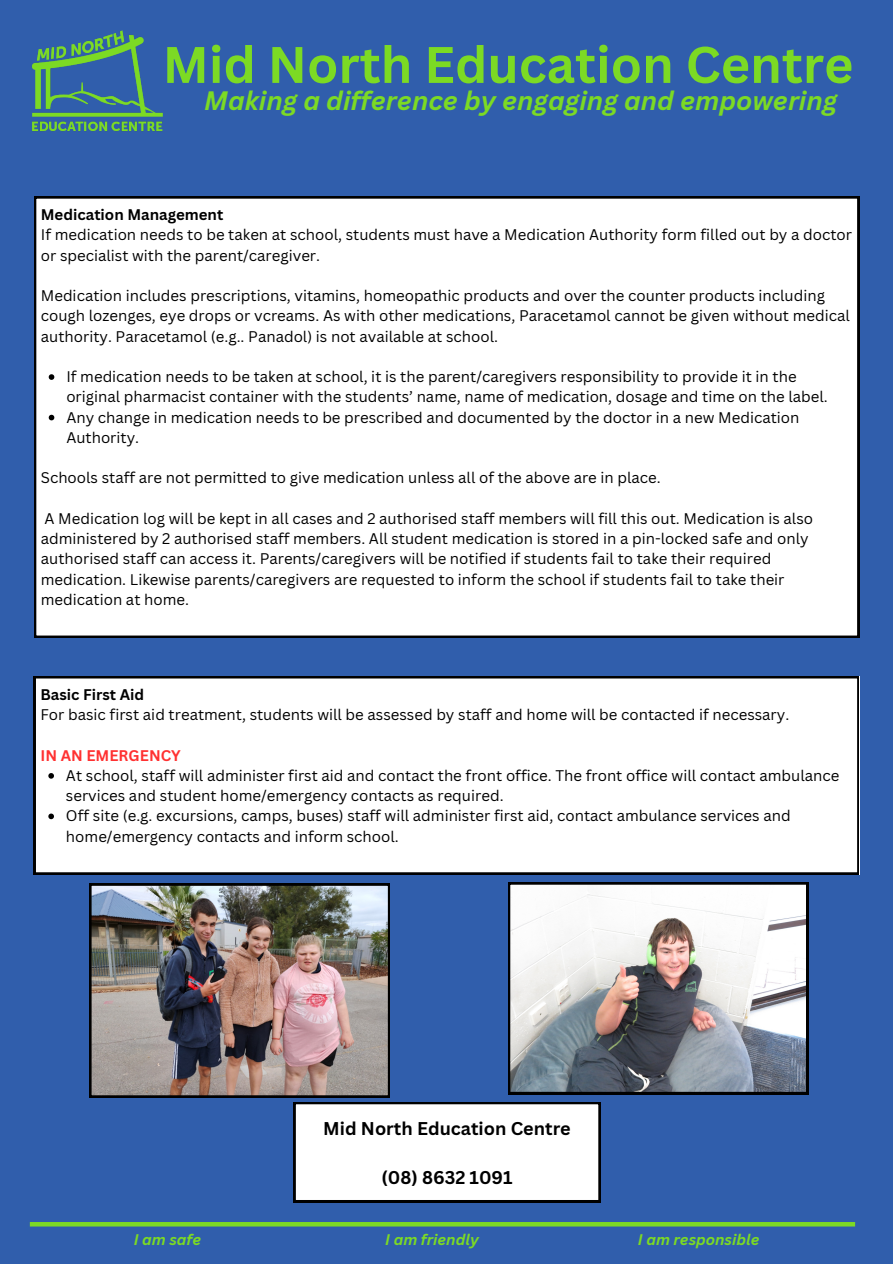
<style>
.page{position:relative;width:893px;height:1264px;background:#fff}
.page>*{position:absolute;margin:0;border:0;box-sizing:border-box;transform-origin:0 0}
.t1{font:700 50.25px "Canva Sans";color:#7cda24}
.t2{font:italic 700 25.95px "Canva Sans";color:#7cda24}
.t3{font:700 18px "Canva Sans";color:#000}
.t4{font:15px/20.2px "Canva Sans";color:#000}
.t5{font:700 15px "Canva Sans";color:#000}
.t6{font:italic 700 15px "Canva Sans";color:#7cda24}
.t7{font:700 15px "Canva Sans";color:#ff3131}
</style>
<div class="page">
<div style="left:0;top:0;width:892px;height:1263px;background:#305eac"></div>
<img style="left:31px;top:30px;width:131px;height:102px">
<div style="left:30px;top:1221px;width:825px;height:5px;background:#7cda24"></div>
<div style="left:293px;top:1102px;width:307px;height:100px;background:#fff"></div>
<div style="left:34px;top:676px;width:824px;height:198px;background:#fff"></div>
<svg style="left:48px;top:773px;width:6px;height:5px"></svg>
<svg style="left:48px;top:813px;width:6px;height:6px"></svg>
<div style="left:34px;top:196px;width:825px;height:441px;background:#fff"></div>
<svg style="left:49px;top:374px;width:5px;height:6px"></svg>
<svg style="left:49px;top:415px;width:5px;height:5px"></svg>
<img style="left:89px;top:883px;width:301px;height:214px">
<svg style="left:508px;top:882px;width:300px;height:212px;background:#adadb0"></svg>
<h1 class="t1" style="left:163px;top:29px;width:692px">Mid North Education Centre</h1>
<h2 class="t2" style="left:204px;top:82px;width:634px">Making a difference by engaging and empowering</h2>
<p class="t5" style="left:41px;top:204px;width:184px">Medication Management</p>
<p class="t4" style="left:41px;top:224px;width:812px">If medication needs to be taken at school, students must have a Medication Authority form filled out by a doctor or specialist with the parent/caregiver.</p>
<p class="t4" style="left:41px;top:285px;width:810px">Medication includes prescriptions, vitamins, homeopathic products and over the counter products including cough lozenges, eye drops or vcreams. As with other medications, Paracetamol cannot be given without medical authority. Paracetamol (e.g.. Panadol) is not available at school.</p>
<p class="t4" style="left:66px;top:366px;width:763px">If medication needs to be taken at school, it is the parent/caregivers responsibility to provide it in the original pharmacist container with the students’ name, name of medication, dosage and time on the label.<br>Any change in medication needs to be prescribed and documented by the doctor in a new Medication Authority.</p>
<p class="t4" style="left:41px;top:467px;width:621px">Schools staff are not permitted to give medication unless all of the above are in place.</p>
<p class="t4" style="left:41px;top:508px;width:773px">A Medication log will be kept in all cases and 2 authorised staff members will fill this out. Medication is also administered by 2 authorised staff members. All student medication is stored in a pin-locked safe and only authorised staff can access it. Parents/caregivers will be notified if students fail to take their required medication. Likewise parents/caregivers are requested to inform the school if students fail to take their medication at home.</p>
<p class="t5" style="left:40px;top:684px;width:105px">Basic First Aid</p>
<p class="t4" style="left:40px;top:704px;width:750px">For basic first aid treatment, students will be assessed by staff and home will be contacted if necessary.</p>
<p class="t7" style="left:40px;top:744px;width:142px">IN AN EMERGENCY</p>
<p class="t4" style="left:66px;top:765px;width:774px">At school, staff will administer first aid and contact the front office. The front office will contact ambulance services and student home/emergency contacts as required.<br>Off site (e.g. excursions, camps, buses) staff will administer first aid, contact ambulance services and home/emergency contacts and inform school.</p>
<p class="t3" style="left:323px;top:1115px;width:249px">Mid North Education Centre</p>
<p class="t3" style="left:381px;top:1164px;width:133px">(08) 8632 1091</p>
<p class="t6" style="left:134px;top:1228px;width:69px">I am safe</p>
<p class="t6" style="left:385px;top:1228px;width:95px">I am friendly</p>
<p class="t6" style="left:638px;top:1228px;width:123px">I am responsible</p>
</div>
